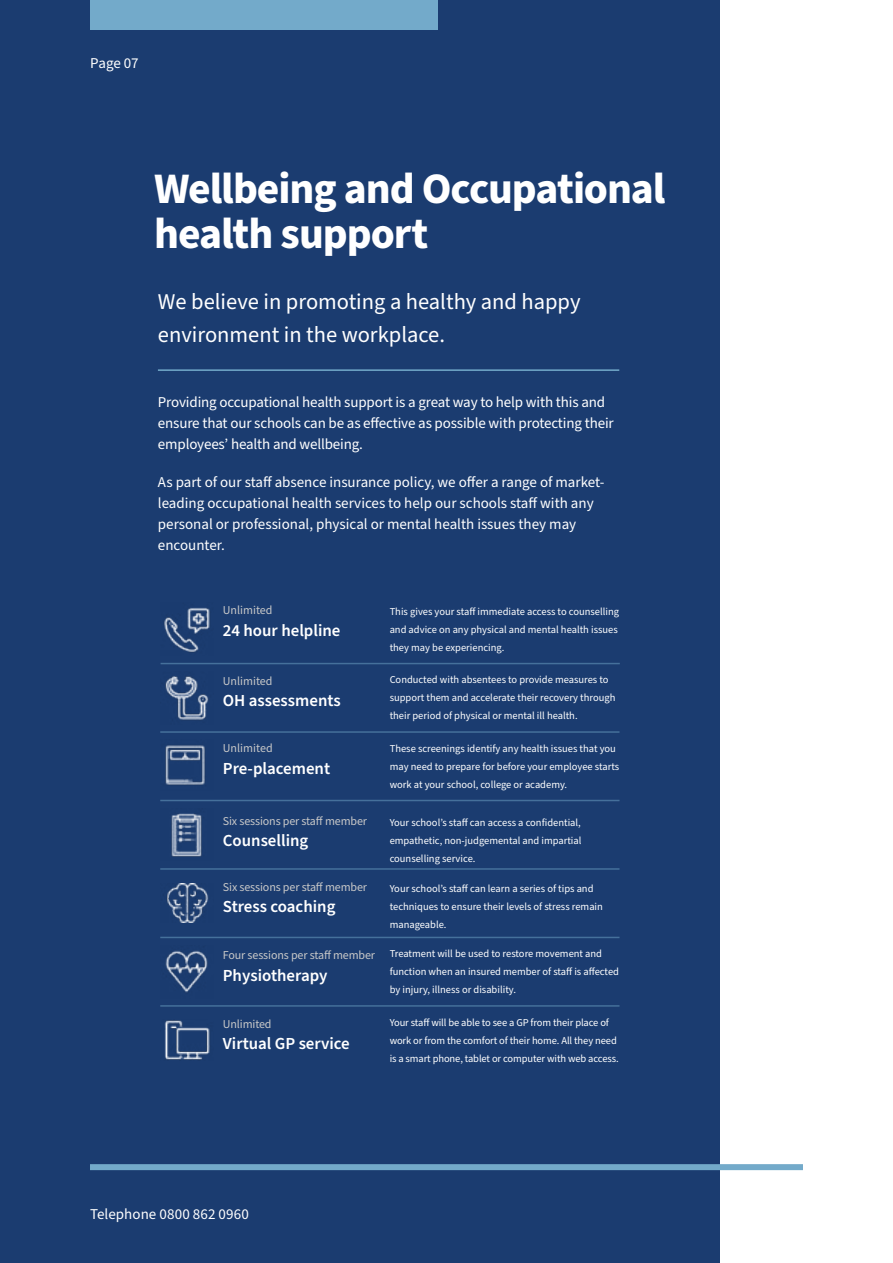
<style>
.page{position:relative;width:893px;height:1263px;background:#fff}
.page>*{position:absolute;margin:0;border:0;box-sizing:border-box;transform-origin:0 0}
.t1{font:700 43.5px/45px "Source Sans Pro";letter-spacing:-.025em;color:#fff}
.t2{font:22.5px/33px "Source Sans Pro";color:#fff}
.t3{font:600 16.8px "Source Sans Pro";color:#fff}
.t4{font:15px/21px "Source Sans Pro";letter-spacing:-.01em;color:#fff}
.t5{font:15px "Source Sans Pro";letter-spacing:.01em;color:#fff}
.t6{font:12px "Source Sans Pro";letter-spacing:-.01em;color:#c8c8c8}
.t7{font:10.5px/18px "Source Sans Pro";color:#fff}
</style>
<div class="page">
<div style="left:0;top:0;width:720px;height:1263px;background:#1b3c70"></div>
<hr style="left:161px;top:663px;width:459px;height:1px;background:#73aaca">
<hr style="left:158px;top:369px;width:461px;height:2px;background:#73aaca">
<hr style="left:160px;top:731px;width:459px;height:2px;background:#73aaca">
<hr style="left:160px;top:800px;width:459px;height:1px;background:#73aaca">
<hr style="left:160px;top:868px;width:459px;height:2px;background:#73aaca">
<img style="left:164px;top:608px;width:46px;height:44px">
<img style="left:171px;top:813px;width:31px;height:44px">
<img style="left:165px;top:745px;width:40px;height:40px">
<img style="left:165px;top:676px;width:44px;height:44px">
<img style="left:167px;top:883px;width:42px;height:40px">
<hr style="left:160px;top:937px;width:459px;height:1px;background:#73aaca">
<img style="left:165px;top:950px;width:43px;height:43px">
<hr style="left:160px;top:1005px;width:459px;height:2px;background:#73aaca">
<img style="left:164px;top:1020px;width:46px;height:40px">
<div style="left:90px;top:1164px;width:713px;height:6px;background:#73aaca"></div>
<div style="left:90px;top:0;width:347px;height:30px;background:#73aaca"></div>
<h3 class="t4" style="left:90px;top:53px;width:50px">Page 07</h3>
<h1 class="t1" style="left:154px;top:167px;width:513px">Wellbeing and Occupational health support</h1>
<h2 class="t2" style="left:158px;top:285px;width:424px">We believe in promoting a healthy and happy environment in the workplace.</h2>
<h3 class="t4" style="left:158px;top:392px;width:457px">Providing occupational health support is a great way to help with this and ensure that our schools can be as effective as possible with protecting their employees’ health and wellbeing.</h3>
<h3 class="t4" style="left:158px;top:472px;width:448px">As part of our staff absence insurance policy, we offer a range of market&shy;leading occupational health services to help our schools staff with any personal or professional, physical or mental health issues they may encounter.</h3>
<p class="t6" style="left:223px;top:602px;width:51px">Unlimited</p>
<h3 class="t3" style="left:223px;top:619px;width:119px">24 hour helpline</h3>
<p class="t6" style="left:223px;top:673px;width:51px">Unlimited</p>
<h3 class="t3" style="left:223px;top:689px;width:119px">OH assessments</h3>
<p class="t6" style="left:223px;top:740px;width:51px">Unlimited</p>
<h3 class="t3" style="left:223px;top:757px;width:109px">Pre-placement</h3>
<p class="t6" style="left:223px;top:813px;width:146px">Six sessions per staff member</p>
<h3 class="t3" style="left:223px;top:829px;width:87px">Counselling</h3>
<p class="t6" style="left:223px;top:879px;width:146px">Six sessions per staff member</p>
<h3 class="t3" style="left:223px;top:895px;width:114px">Stress coaching</h3>
<p class="t6" style="left:223px;top:947px;width:154px">Four sessions per staff member</p>
<h3 class="t3" style="left:223px;top:964px;width:106px">Physiotherapy</h3>
<p class="t6" style="left:223px;top:1016px;width:50px">Unlimited</p>
<h3 class="t3" style="left:223px;top:1032px;width:129px">Virtual GP service</h3>
<p class="t7" style="left:390px;top:603px;width:231px">This gives your staff immediate access to counselling and advice on any physical and mental health issues they may be experiencing.</p>
<p class="t7" style="left:390px;top:671px;width:227px">Conducted with absentees to provide measures to support them and accelerate their recovery through their period of physical or mental ill health.</p>
<p class="t7" style="left:390px;top:739px;width:231px">These screenings identify any health issues that you may need to prepare for before your employee starts work at your school, college or academy.</p>
<p class="t7" style="left:390px;top:814px;width:193px;text-align:justify">Your school’s staff can access a confidential, empathetic, non-judgemental and impartial counselling service.</p>
<p class="t7" style="left:390px;top:880px;width:215px">Your school’s staff can learn a series of tips and techniques to ensure their levels of stress remain manageable.</p>
<p class="t7" style="left:390px;top:945px;width:231px">Treatment will be used to restore movement and function when an insured member of staff is affected by injury, illness or disability.</p>
<p class="t7" style="left:390px;top:1014px;width:231px">Your staff will be able to see a GP from their place of work or from the comfort of their home. All they need is a smart phone, tablet or computer with web access.</p>
<h3 class="t5" style="left:90px;top:1204px;width:161px">Telephone 0800 862 0960</h3>
</div>
